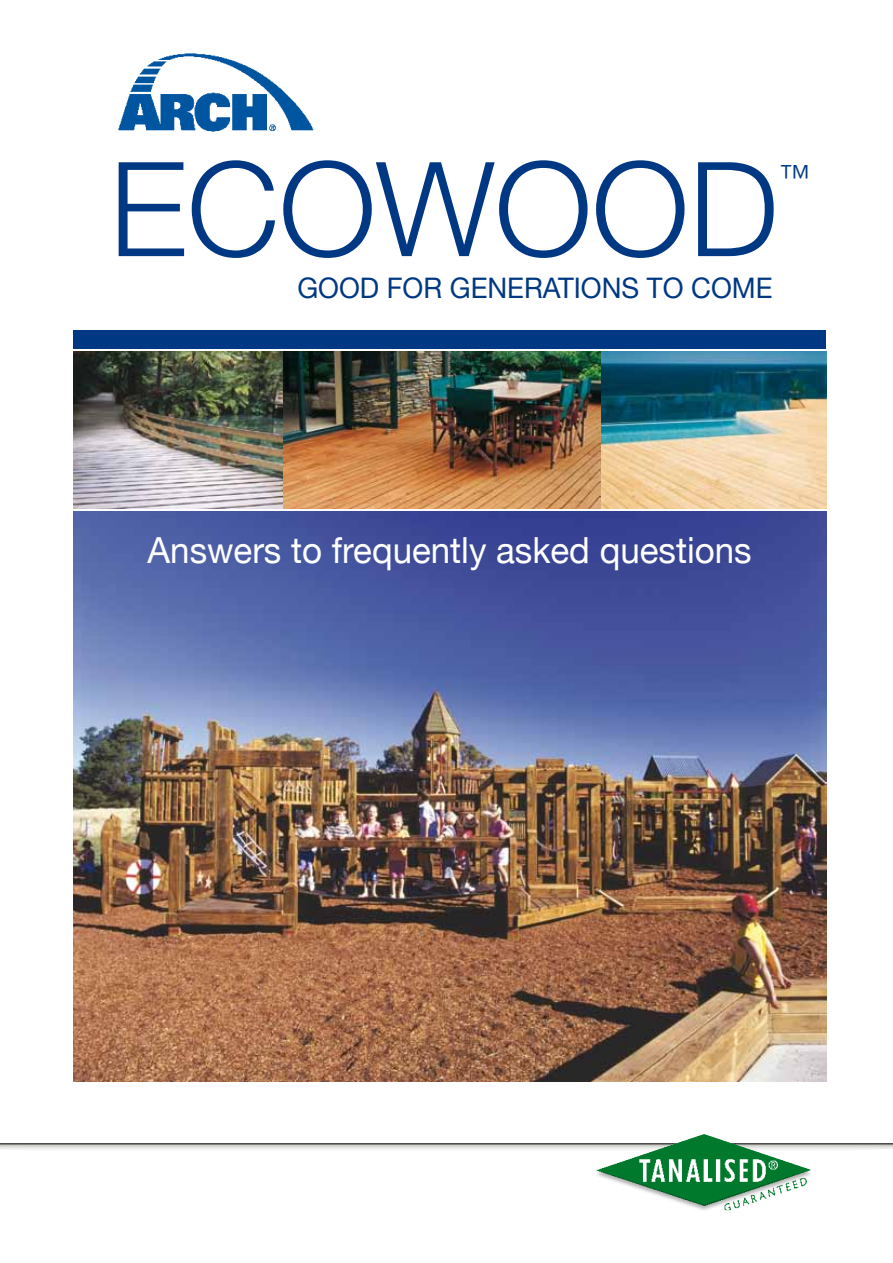
<style>
.page{position:relative;width:893px;height:1263px;background:#fff}
.page>*{position:absolute;margin:0;border:0;box-sizing:border-box;transform-origin:0 0}
.t1{font:300 131.4px "Helvetica Neue";letter-spacing:-.005em;color:#003883}
.t2{font:36px "Helvetica Neue";color:#fff}
.t3{font:300 31.95px "Helvetica Neue";color:#003883}
.t4{font:28.35px "Helvetica Neue";color:#003883}
</style>
<div class="page">
<img style="left:73px;top:512px;width:753px;height:569px">
<div style="left:73px;top:330px;width:753px;height:19px;background:#003883"></div>
<img style="left:73px;top:351px;width:210px;height:157px">
<img style="left:283px;top:351px;width:543px;height:157px">
<div style="left:593px;top:1134px;width:220px;height:77px;background:#000;opacity:.3"></div>
<svg style="left:0;top:1134px;width:893px;height:71px"></svg>
<img style="left:118px;top:53px;width:196px;height:79px">
<h1 class="t1" style="left:109px;top:129px;width:671px">ECOWOOD</h1>
<p class="t3" style="left:778px;top:157px;width:33px">™</p>
<p class="t4" style="left:297px;top:271px;width:477px">GOOD FOR GENERATIONS TO COME</p>
<p class="t2" style="left:148px;top:528px;width:606px">Answers to frequently asked questions</p>
</div>
